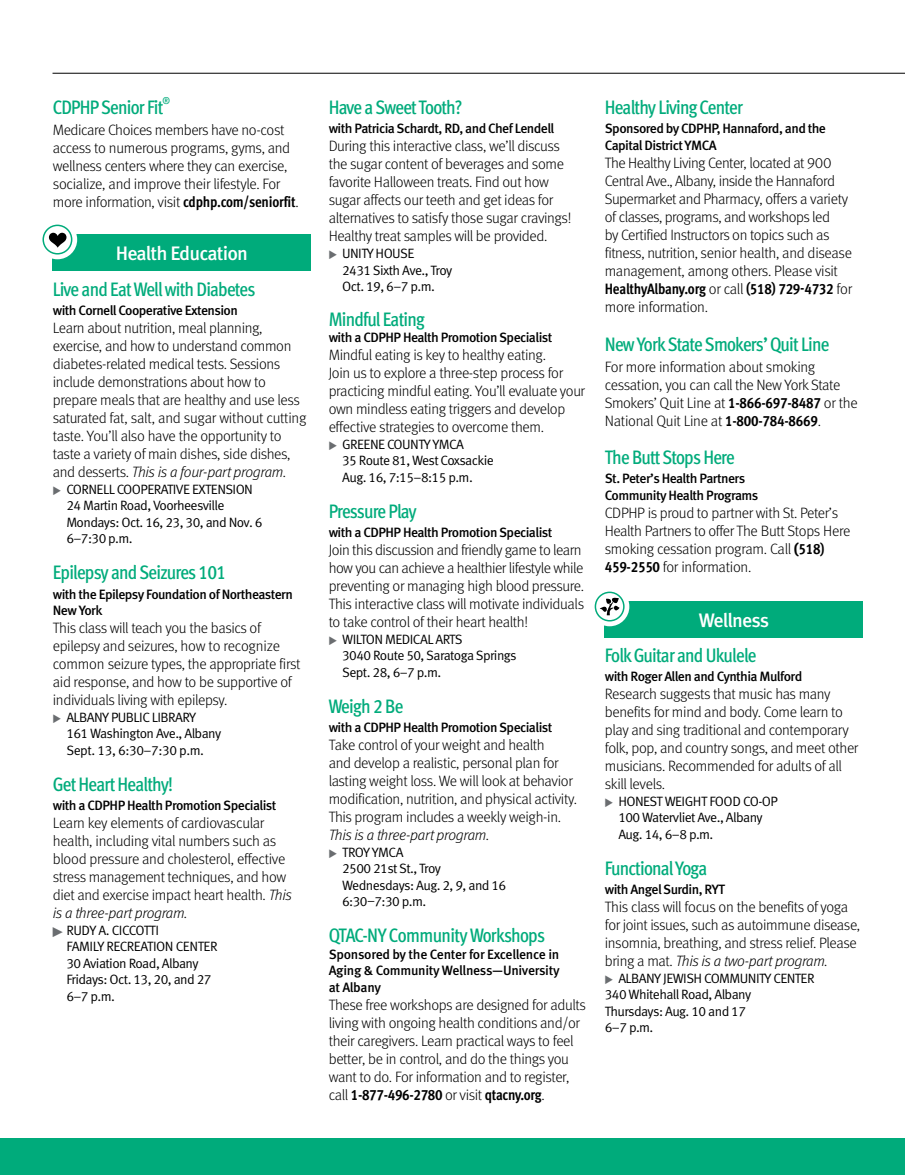
<style>
.page{position:relative;width:905px;height:1175px;background:#fff}
.page>*{position:absolute;margin:0;border:0;box-sizing:border-box;transform-origin:0 0}
.t1{font:500 condensed 19.5px "Meta OT";letter-spacing:-.04em;color:#00ab7b}
.t2{font:500 19.5px "Meta OT";letter-spacing:-.045em;color:#fff}
.t3{font:300 15px/18px "Meta OT";letter-spacing:-.025em;color:#000}
.t4{font:italic 300 15px "Meta OT";letter-spacing:-.025em;color:#000}
.t5{font:13.5px/16.5px "Meta OT Norm";letter-spacing:-.045em;color:#000}
.t6{font:500 13.5px/16.5px "Meta OT";letter-spacing:-.045em;color:#000}
.t7{font:500 condensed 9.75px "Meta OT";color:#00ab7b}
.s1{font-weight:700;font-stretch:condensed}
.s2{font-style:italic}
.s3{font-weight:700}
</style>
<div class="page">
<div style="left:53px;top:234px;width:258px;height:36px;background:#00ab7b"></div>
<svg style="left:39px;top:221px;width:37px;height:37px"></svg>
<div style="left:38px;top:220px;width:39px;height:39px;border:2px solid #fff;border-radius:50%"></div>
<svg style="left:43px;top:225px;width:29px;height:29px"></svg>
<svg style="left:49px;top:233px;width:17px;height:15px"></svg>
<div style="left:42px;top:225px;width:30px;height:29px;border:2px solid #00ab7b;border-radius:50%"></div>
<div style="left:604px;top:601px;width:258px;height:36px;background:#00ab7b"></div>
<svg style="left:591px;top:588px;width:37px;height:37px"></svg>
<div style="left:590px;top:587px;width:39px;height:39px;border:2px solid #fff;border-radius:50%"></div>
<svg style="left:595px;top:592px;width:29px;height:29px"></svg>
<svg style="left:600px;top:598px;width:19px;height:17px"></svg>
<div style="left:594px;top:591px;width:30px;height:30px;border:2px solid #00ab7b;border-radius:50%"></div>
<hr style="left:52px;top:73px;width:852px;height:1px;background:#000">
<div style="left:0;top:1138px;width:904px;height:36px;background:#00ab7b"></div>
<h1 class="t1" style="left:53px;top:95px;width:112px">CDPHP Senior Fit</h1>
<p class="t7" style="left:162px;top:95px;width:9px">®</p>
<p class="t3" style="left:53px;top:121px;width:247px">Medicare Choices members have no-cost access to numerous programs, gyms, and wellness centers where they can exercise, socialize, and improve their lifestyle. For more information, visit <span class="s1">cdphp.com/seniorfit</span>.</p>
<h1 class="t2" style="left:116px;top:241px;width:134px">Health Education</h1>
<h1 class="t1" style="left:53px;top:276px;width:204px">Live and Eat Well with Diabetes</h1>
<p class="t6" style="left:53px;top:302px;width:187px">with Cornell Cooperative Extension</p>
<p class="t3" style="left:53px;top:319px;width:255px">Learn about nutrition, meal planning, exercise, and how to understand common diabetes-related medical tests. Sessions include demonstrations about how to prepare meals that are healthy and use less saturated fat, salt, and sugar without cutting taste. You’ll also have the opportunity to taste a variety of main dishes, side dishes, and desserts. <span class="s2">This is a four-part program.</span></p>
<p class="t5" style="left:66px;top:481px;width:198px">CORNELL COOPERATIVE EXTENSION<br>24 Martin Road, Voorheesville<br>Mondays: Oct. 16, 23, 30, and Nov. 6<br>6–7:30 p.m.</p>
<h1 class="t1" style="left:53px;top:560px;width:175px">Epilepsy and Seizures 101</h1>
<p class="t6" style="left:53px;top:586px;width:241px">with the Epilepsy Foundation of Northeastern<br>New York</p>
<p class="t3" style="left:53px;top:619px;width:249px">This class will teach you the basics of epilepsy and seizures, how to recognize common seizure types, the appropriate first aid response, and how to be supportive of individuals living with epilepsy.</p>
<p class="t5" style="left:66px;top:709px;width:156px">ALBANY PUBLIC LIBRARY<br>161 Washington Ave., Albany<br>Sept. 13, 6:30–7:30 p.m.</p>
<h1 class="t1" style="left:53px;top:771px;width:122px">Get Heart Healthy!</h1>
<p class="t6" style="left:53px;top:797px;width:225px">with a CDPHP Health Promotion Specialist</p>
<p class="t3" style="left:53px;top:814px;width:241px">Learn key elements of cardiovascular health, including vital numbers such as blood pressure and cholesterol, effective stress management techniques, and how diet and exercise impact heart health. <span class="s2">This is a three-part program.</span></p>
<p class="t5" style="left:66px;top:922px;width:153px">RUDY A. CICCOTTI<br>FAMILY RECREATION CENTER<br>30 Aviation Road, Albany<br>Fridays: Oct. 13, 20, and 27<br>6–7 p.m.</p>
<h1 class="t1" style="left:328px;top:95px;width:135px">Have a Sweet Tooth?</h1>
<p class="t6" style="left:328px;top:121px;width:227px">with Patricia Schardt, RD, and Chef Lendell</p>
<p class="t3" style="left:328px;top:137px;width:244px">During this interactive class, we’ll discuss the sugar content of beverages and some favorite Halloween treats. Find out how sugar affects our teeth and get ideas for alternatives to satisfy those sugar cravings!<br>Healthy treat samples will be provided.</p>
<p class="t5" style="left:342px;top:245px;width:112px">UNITY HOUSE<br>2431 Sixth Ave., Troy<br>Oct. 19, 6–7 p.m.</p>
<h1 class="t1" style="left:328px;top:306px;width:97px">Mindful Eating</h1>
<p class="t6" style="left:328px;top:329px;width:225px">with a CDPHP Health Promotion Specialist</p>
<p class="t3" style="left:328px;top:346px;width:258px">Mindful eating is key to healthy eating.<br>Join us to explore a three-step process for practicing mindful eating. You’ll evaluate your own mindless eating triggers and develop effective strategies to overcome them.</p>
<p class="t5" style="left:342px;top:436px;width:153px">GREENE COUNTY YMCA<br>35 Route 81, West Coxsackie<br>Aug. 16, 7:15–8:15 p.m.</p>
<h1 class="t1" style="left:328px;top:498px;width:89px">Pressure Play</h1>
<p class="t6" style="left:328px;top:524px;width:225px">with a CDPHP Health Promotion Specialist</p>
<p class="t3" style="left:328px;top:541px;width:257px">Join this discussion and friendly game to learn how you can achieve a healthier lifestyle while preventing or managing high blood pressure.<br>This interactive class will motivate individuals to take control of their heart health!</p>
<p class="t5" style="left:342px;top:631px;width:176px">WILTON MEDICAL ARTS<br>3040 Route 50, Saratoga Springs<br>Sept. 28, 6–7 p.m.</p>
<h1 class="t1" style="left:328px;top:693px;width:76px">Weigh 2 Be</h1>
<p class="t6" style="left:328px;top:719px;width:225px">with a CDPHP Health Promotion Specialist</p>
<p class="t3" style="left:328px;top:736px;width:250px">Take control of your weight and health<br>and develop a realistic, personal plan for lasting weight loss. We will look at behavior modification, nutrition, and physical activity.<br>This program includes a weekly weigh-in.</p>
<p class="t4" style="left:328px;top:826px;width:162px">This is a three-part program.</p>
<p class="t5" style="left:342px;top:844px;width:166px">TROY YMCA<br>2500 21st St., Troy<br>Wednesdays: Aug. 2, 9, and 16<br>6:30–7:30 p.m.</p>
<h1 class="t1" style="left:328px;top:923px;width:218px">QTAC-NY Community Workshops</h1>
<p class="t6" style="left:328px;top:946px;width:232px;text-align:justify">Sponsored by the Center for Excellence in Aging &amp; Community Wellness—University at Albany</p>
<p class="t3" style="left:328px;top:995px;width:259px">These free workshops are designed for adults living with ongoing health conditions and/or their caregivers. Learn practical ways to feel better, be in control, and do the things you want to do. For information and to register, call <span class="s1">1-877-496-2780</span> or visit <span class="s1">qtacny.org</span>.</p>
<h1 class="t1" style="left:604px;top:95px;width:140px">Healthy Living Center</h1>
<p class="t6" style="left:604px;top:121px;width:223px">Sponsored by CDPHP, Hannaford, and the<br>Capital District YMCA</p>
<p class="t3" style="left:604px;top:154px;width:249px">The Healthy Living Center, located at 900<br>Central Ave., Albany, inside the Hannaford Supermarket and Pharmacy, offers a variety of classes, programs, and workshops led<br>by Certified Instructors on topics such as fitness, nutrition, senior health, and disease management, among others. Please visit <span class="s1">HealthyAlbany.org</span> or call <span class="s1">(518) 729-4732</span> for more information.</p>
<h1 class="t1" style="left:604px;top:332px;width:226px">New York State Smokers’ Quit Line</h1>
<p class="t3" style="left:604px;top:358px;width:254px">For more information about smoking cessation, you can call the New York State Smokers’ Quit Line at <span class="s1">1-866-697-8487</span> or the National Quit Line at <span class="s1">1-800-784-8669</span>.</p>
<h1 class="t1" style="left:604px;top:444px;width:131px">The Butt Stops Here</h1>
<p class="t6" style="left:604px;top:470px;width:155px">St. Peter’s Health Partners<br>Community Health Programs</p>
<p class="t3" style="left:604px;top:503px;width:247px">CDPHP is proud to partner with St. Peter’s Health Partners to offer The Butt Stops Here smoking cessation program. Call <span class="s3">(</span><span class="s1">518)<br>459-2550</span> for information.</p>
<h1 class="t2" style="left:698px;top:608px;width:72px">Wellness</h1>
<h1 class="t1" style="left:604px;top:642px;width:153px">Folk Guitar and Ukulele</h1>
<p class="t6" style="left:604px;top:668px;width:199px">with Roger Allen and Cynthia Mulford</p>
<p class="t3" style="left:604px;top:685px;width:255px">Research suggests that music has many benefits for mind and body. Come learn to play and sing traditional and contemporary folk, pop, and country songs, and meet other musicians. Recommended for adults of all skill levels.</p>
<p class="t5" style="left:618px;top:793px;width:161px">HONEST WEIGHT FOOD CO-OP<br>100 Watervliet Ave., Albany<br>Aug. 14, 6–8 p.m.</p>
<h1 class="t1" style="left:604px;top:855px;width:104px">Functional Yoga</h1>
<p class="t6" style="left:604px;top:881px;width:122px">with Angel Surdin, RYT</p>
<p class="t3" style="left:604px;top:898px;width:257px">This class will focus on the benefits of yoga for joint issues, such as autoimmune disease, insomnia, breathing, and stress relief. Please bring a mat. <span class="s2">This is a two-part program.</span></p>
<p class="t5" style="left:604px;top:970px;width:211px;text-indent:14px">ALBANY JEWISH COMMUNITY CENTER<br>340 Whitehall Road, Albany<br>Thursdays: Aug. 10 and 17<br>6–7 p.m.</p>
</div>
